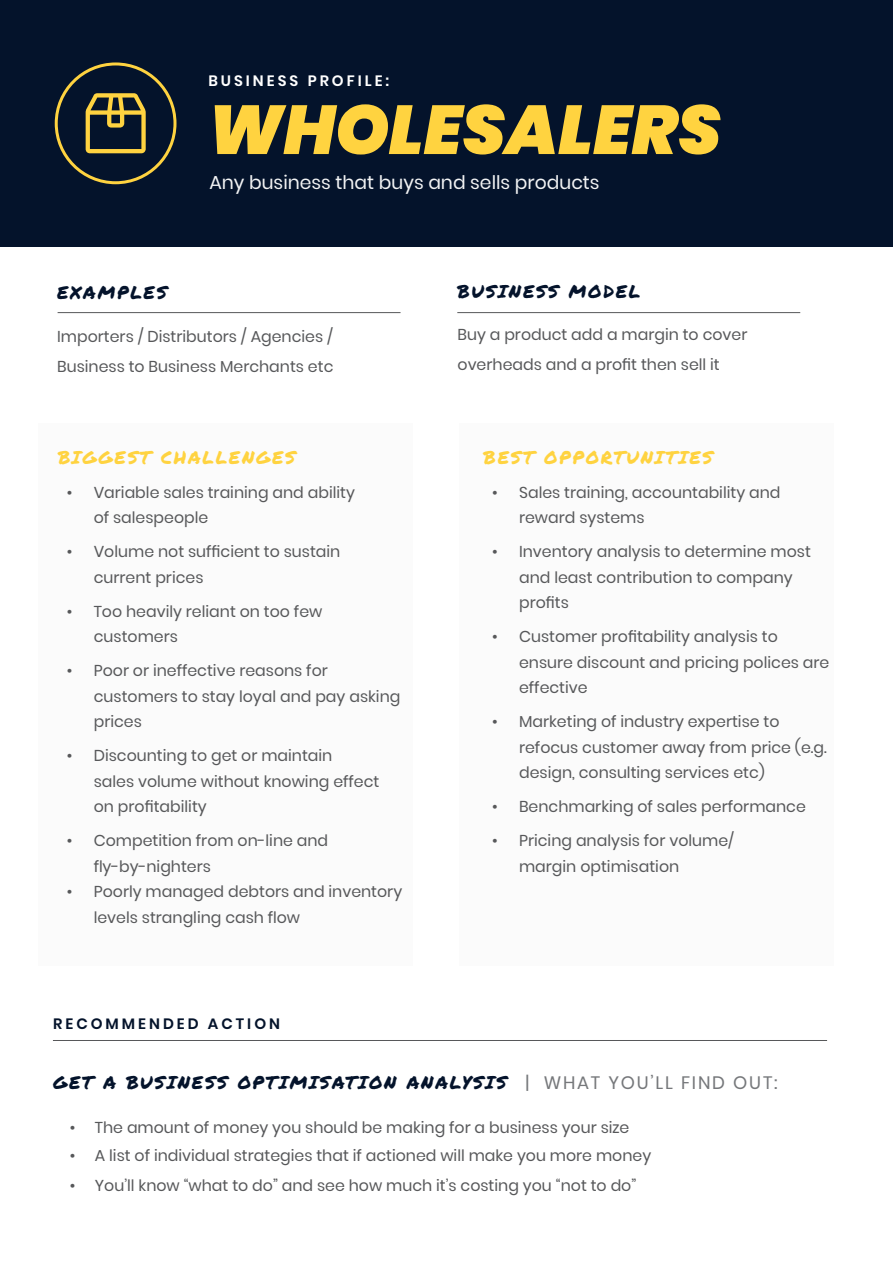
<style>
.page{position:relative;width:893px;height:1263px;background:#fff}
.page>*{position:absolute;margin:0;border:0;box-sizing:border-box;transform-origin:0 0}
.t1{font:italic 900 69px "Poppins";color:#ffd340}
.t2{font:18.75px "Poppins";color:#f2f3f4}
.Optiomisation_analys{font:18px "Permanent Marker";letter-spacing:.1em;color:#04132b}
.Biggest_Challenges{font:18px "Permanent Marker";letter-spacing:.1em;color:#ffd340}
.Examples__blue{font:18px "Permanent Marker";letter-spacing:.1em;color:#04132b}
.Examples_Copy{font:15.75px/25.5px "Poppins";color:#57585a}
.Recommended_Action{font:600 15px "Poppins";letter-spacing:.2em;color:#04132b}
.t3{font:600 15px "Poppins";letter-spacing:.2em;color:#fff}
.s1{font-family:"Poppins";color:#76787b}
</style>
<div class="page">
<div style="left:39px;top:423px;width:374px;height:542px;background:#fbfbfb"></div>
<div style="left:460px;top:423px;width:374px;height:542px;background:#fbfbfb"></div>
<div style="left:0;top:0;width:893px;height:247px;background:#04132b"></div>
<div style="left:55px;top:62px;width:121px;height:122px;border:3px solid #ffd340;border-radius:50%"></div>
<hr style="left:53px;top:1040px;width:774px;height:1px;background:#57585a">
<hr style="left:58px;top:312px;width:343px;height:1px;background:#57585a">
<hr style="left:457px;top:312px;width:343px;height:1px;background:#57585a">
<p class="t3" style="left:208px;top:72px;width:182px">BUSINESS PROFILE:</p>
<p class="t1" style="left:208px;top:90px;width:515px">WHOLESALERS</p>
<p class="t2" style="left:209px;top:172px;width:392px">Any business that buys and sells products</p>
<p class="Examples__blue" style="left:57px;top:279px;width:111px">EXAMPLES</p>
<p class="Examples_Copy" style="left:57px;top:322px;width:278px;line-height:30px">Importers / Distributors / Agencies /<br>Business to Business Merchants etc</p>
<p class="Biggest_Challenges" style="left:58px;top:443px;width:239px">BIGGEST CHALLENGES</p>
<p class="Examples_Copy" style="left:94px;top:479px;width:263px;text-indent:-27px">• Variable sales training and ability of salespeople</p>
<p class="Examples_Copy" style="left:94px;top:539px;width:248px;text-indent:-27px">• Volume not sufficient to sustain current prices</p>
<p class="Examples_Copy" style="left:94px;top:598px;width:230px;text-indent:-27px">• Too heavily reliant on too few customers</p>
<p class="Examples_Copy" style="left:94px;top:658px;width:308px;text-indent:-27px">• Poor or ineffective reasons for customers to stay loyal and pay asking prices</p>
<p class="Examples_Copy" style="left:94px;top:743px;width:287px;text-indent:-27px">• Discounting to get or maintain<br>sales volume without knowing effect on profitability</p>
<p class="Examples_Copy" style="left:94px;top:828px;width:236px;text-indent:-27px">• Competition from on-line and fly-by-nighters</p>
<p class="Examples_Copy" style="left:94px;top:879px;width:310px;text-indent:-27px">• Poorly managed debtors and inventory levels strangling cash flow</p>
<p class="Recommended_Action" style="left:53px;top:1015px;width:228px">RECOMMENDED ACTION</p>
<p class="Examples__blue" style="left:458px;top:278px;width:184px">BUSINESS MODEL</p>
<p class="Examples_Copy" style="left:458px;top:320px;width:291px;line-height:30px">Buy a product add a margin to cover overheads and a profit then sell it</p>
<p class="Biggest_Challenges" style="left:484px;top:443px;width:231px">BEST OPPORTUNITIES</p>
<p class="Examples_Copy" style="left:519px;top:479px;width:263px;text-indent:-27px">• Sales training, accountability and reward systems</p>
<p class="Examples_Copy" style="left:519px;top:539px;width:293px;text-indent:-27px">• Inventory analysis to determine most and least contribution to company profits</p>
<p class="Examples_Copy" style="left:519px;top:624px;width:312px;text-indent:-27px">• Customer profitability analysis to ensure discount and pricing polices are effective</p>
<p class="Examples_Copy" style="left:519px;top:709px;width:309px;text-indent:-27px">• Marketing of industry expertise to refocus customer away from price (e.g. design, consulting services etc)</p>
<p class="Examples_Copy" style="left:492px;top:794px;width:315px">• Benchmarking of sales performance</p>
<p class="Examples_Copy" style="left:519px;top:828px;width:217px;text-indent:-27px">• Pricing analysis for volume/ margin optimisation</p>
<p class="Optiomisation_analys" style="left:53px;top:1069px;width:726px">GET A BUSINESS OPTIMISATION ANALYSIS <span class="s1">| WHAT YOU’LL FIND OUT:</span></p>
<p class="Examples_Copy" style="left:70px;top:1115px;width:561px">• The amount of money you should be making for a business your size</p>
<p class="Examples_Copy" style="left:70px;top:1142px;width:583px">• A list of individual strategies that if actioned will make you more money</p>
<p class="Examples_Copy" style="left:70px;top:1172px;width:568px">• You’ll know “what to do” and see how much it’s costing you “not to do”</p>
</div>
